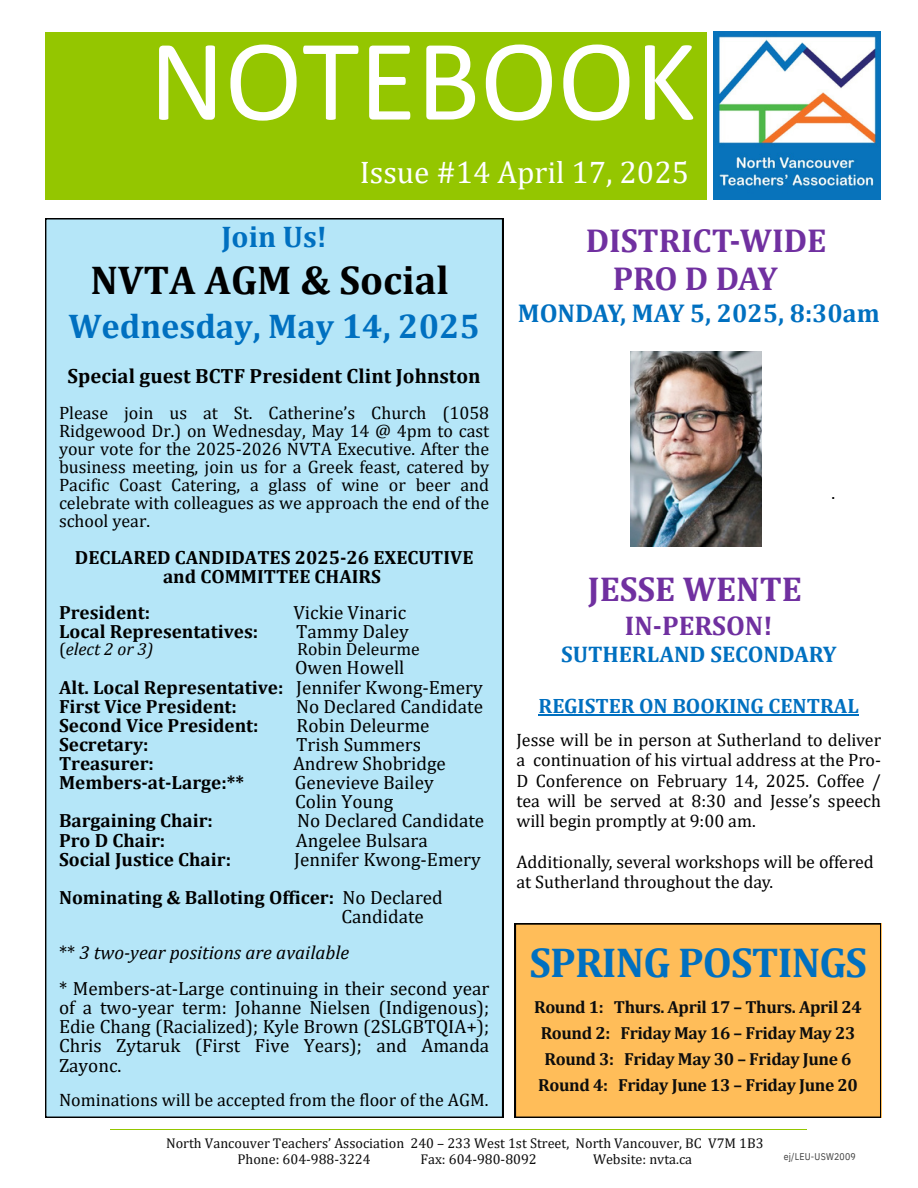
<style>
.page{position:relative;width:918px;height:1188px;background:#fff}
.page>*{position:absolute;margin:0;border:0;box-sizing:border-box;transform-origin:0 0}
.t1{font:117px "Calibri";color:#fff}
.t2{font:700 42px "Cambria";letter-spacing:-.02em;color:#0070c0}
.t3{font:700 40.5px "Cambria";color:#000}
.t4{font:700 34.65px "Cambria";color:#7030a0}
.t5{font:700 34.5px "Cambria";color:#0070c0}
.t6{font:700 33.3px/38.5px "Cambria";color:#7030a0}
.t7{font:31.35px "Cambria";color:#fff}
.t8{font:700 30px "Cambria";color:#0070c0}
.t9{font:700 27.15px "Cambria";color:#7030a0}
.t10{font:700 25.8px "Cambria";color:#0070c0}
.t11{font:700 22.65px "Cambria";color:#0070c0}
.t12{font:700 20.85px "Cambria";color:#0070c0}
.t13{font:700 20.7px "Cambria";color:#000}
.t14{font:19.2px/19.2px "Cambria";color:#000}
.t15{font:700 19.2px/19.2px "Cambria";color:#000;text-align:center}
.t16{font:italic 19.2px/36px "Cambria";color:#000}
.t17{font:18px/18px "Cambria";color:#000;text-align:justify}
.t18{font:17.7px "Cambria";color:#000}
.t19{font:italic 17.7px "Cambria";color:#000}
.t20{font:700 17.55px/25.8px "Cambria";letter-spacing:-.02em;color:#0d0d0d;text-align:center}
.t21{font:14.25px "Cambria";color:#0d0d0d}
.t22{font:9.75px "IBM Plex Sans Cond";letter-spacing:.02em;color:#404040}
.s1{font-style:normal}
.s2{font-weight:400}
</style>
<div class="page">
<hr style="left:110px;top:1130px;width:697px;height:1px;background:#94c600">
<img style="left:713px;top:32px;width:168px;height:167px">
<div style="left:45px;top:32px;width:662px;height:168px;background:#94c600"></div>
<div style="left:45px;top:218px;width:458px;height:899px;background:#b5e6f8"></div>
<hr style="left:539px;top:715px;width:320px;height:1px;background:#0070c0">
<img style="left:631px;top:352px;width:130px;height:194px">
<div style="left:515px;top:924px;width:366px;height:194px;background:#ffbd59"></div>
<p class="t1" style="left:149px;top:32px;width:548px">NOTEBOOK</p>
<p class="t7" style="left:360px;top:153px;width:331px">Issue #14 April 17, 2025</p>
<p class="t8" style="left:221px;top:218px;width:107px">Join Us!</p>
<p class="t3" style="left:90px;top:256px;width:360px">NVTA AGM &amp; Social</p>
<p class="t5" style="left:68px;top:305px;width:413px">Wednesday, May 14, 2025</p>
<h1 class="t13" style="left:68px;top:363px;width:415px">Special guest BCTF President Clint Johnston</h1>
<h5 class="t17" style="left:59px;top:403px;width:432px">Please join us at St. Catherine’s Church (1058<br>Ridgewood Dr.) on Wednesday, May 14 @ 4pm to cast your vote for the 2025-2026 NVTA Executive. After the business meeting, join us for a Greek feast, catered by Pacific Coast Catering, a glass of wine or beer and celebrate with colleagues as we approach the end of the school year.</h5>
<p class="t15" style="left:75px;top:548px;width:400px">DECLARED CANDIDATES 2025-26 EXECUTIVE and COMMITTEE CHAIRS</p>
<h6 class="t15" style="left:59px;top:603px;width:93px">President:</h6>
<h6 class="t14" style="left:293px;top:603px;width:114px">Vickie Vinaric</h6>
<p class="t15" style="left:59px;top:622px;width:201px">Local Representatives:</p>
<p class="t14" style="left:296px;top:622px;width:114px">Tammy Daley</p>
<p class="t19" style="left:59px;top:638px;width:96px"><span class="s1">(</span>elect 2 or 3)</p>
<p class="t18" style="left:297px;top:638px;width:124px">Robin Deleurme</p>
<p class="t14" style="left:295px;top:658px;width:111px">Owen Howell</p>
<p class="t15" style="left:59px;top:677px;width:425px">Alt. Local Representative: <span class="s2">Jennifer Kwong-Emery</span></p>
<p class="t15" style="left:59px;top:696px;width:179px">First Vice President:</p>
<p class="t14" style="left:296px;top:696px;width:188px">No Declared Candidate</p>
<p class="t15" style="left:59px;top:715px;width:201px">Second Vice President:</p>
<p class="t14" style="left:297px;top:715px;width:135px">Robin Deleurme</p>
<p class="t15" style="left:59px;top:734px;width:91px">Secretary:</p>
<p class="t14" style="left:296px;top:734px;width:126px">Trish Summers</p>
<p class="t15" style="left:59px;top:753px;width:96px">Treasurer:</p>
<p class="t14" style="left:293px;top:753px;width:154px">Andrew Shobridge</p>
<p class="t15" style="left:59px;top:773px;width:187px">Members-at-Large:**</p>
<p class="t14" style="left:295px;top:773px;width:141px">Genevieve Bailey<br>Colin Young</p>
<p class="t15" style="left:59px;top:811px;width:155px">Bargaining Chair:</p>
<p class="t14" style="left:297px;top:811px;width:188px">No Declared Candidate</p>
<p class="t15" style="left:59px;top:830px;width:108px">Pro D Chair:</p>
<p class="t14" style="left:296px;top:830px;width:133px">Angelee Bulsara</p>
<p class="t15" style="left:59px;top:849px;width:174px">Social Justice Chair:</p>
<p class="t14" style="left:294px;top:849px;width:188px">Jennifer Kwong-Emery</p>
<p class="t15" style="left:59px;top:887px;width:385px">Nominating &amp; Balloting Officer: <span class="s2">No Declared</span></p>
<p class="t16" style="left:59px;top:898px;width:366px;text-indent:282px"><span class="s1">Candidate **</span> 3 two-year positions are available</p>
<p class="t14" style="left:59px;top:978px;width:432px">* Members-at-Large continuing in their second year</p>
<p class="t14" style="left:59px;top:998px;width:432px;text-align:justify">of a two-year term: Johanne Nielsen (Indigenous); Edie Chang (Racialized); Kyle Brown (2SLGBTQIA+); Chris Zytaruk (First Five Years); and Amanda Zayonc.</p>
<p class="t17" style="left:59px;top:1091px;width:431px">Nominations will be accepted from the floor of the AGM.</p>
<p class="t6" style="left:613px;top:220px;width:215px;text-indent:-27px">DISTRICT-WIDE<br>PRO D DAY</p>
<p class="t10" style="left:518px;top:297px;width:363px">MONDAY, MAY 5, 2025, 8:30am</p>
<p class="t17" style="left:832px;top:484px;width:5px">.</p>
<p class="t4" style="left:588px;top:568px;width:216px">JESSE WENTE</p>
<p class="t9" style="left:625px;top:609px;width:149px">IN-PERSON!</p>
<p class="t11" style="left:561px;top:640px;width:277px">SUTHERLAND SECONDARY</p>
<h3 class="t12" style="left:539px;top:693px;width:322px">REGISTER ON BOOKING CENTRAL</h3>
<h4 class="t17" style="left:516px;top:730px;width:366px;line-height:20.2px">Jesse will be in person at Sutherland to deliver a continuation of his virtual address at the Pro-D Conference on February 14, 2025. Coffee / tea will be served at 8:30 and Jesse’s speech will begin promptly at 9:00 am.</h4>
<h4 class="t17" style="left:516px;top:851px;width:359px;line-height:20.2px">Additionally, several workshops will be offered at Sutherland throughout the day.</h4>
<p class="t2" style="left:530px;top:938px;width:339px">SPRING POSTINGS</p>
<p class="t20" style="left:534px;top:994px;width:329px">Round 1: Thurs. April 17 – Thurs. April 24<br>Round 2: Friday May 16 – Friday May 23<br>Round 3: Friday May 30 – Friday June 6<br>Round 4: Friday June 13 – Friday June 20</p>
<p class="t21" style="left:166px;top:1134px;width:599px">North Vancouver Teachers’ Association 240 – 233 West 1st Street, North Vancouver, BC V7M 1B3</p>
<p class="t21" style="left:238px;top:1151px;width:135px">Phone: 604-988-3224</p>
<p class="t21" style="left:421px;top:1151px;width:118px">Fax: 604-980-8092</p>
<p class="t21" style="left:593px;top:1151px;width:101px">Website: nvta.ca</p>
<p class="t22" style="left:784px;top:1150px;width:74px">ej/LEU-USW2009</p>
</div>
